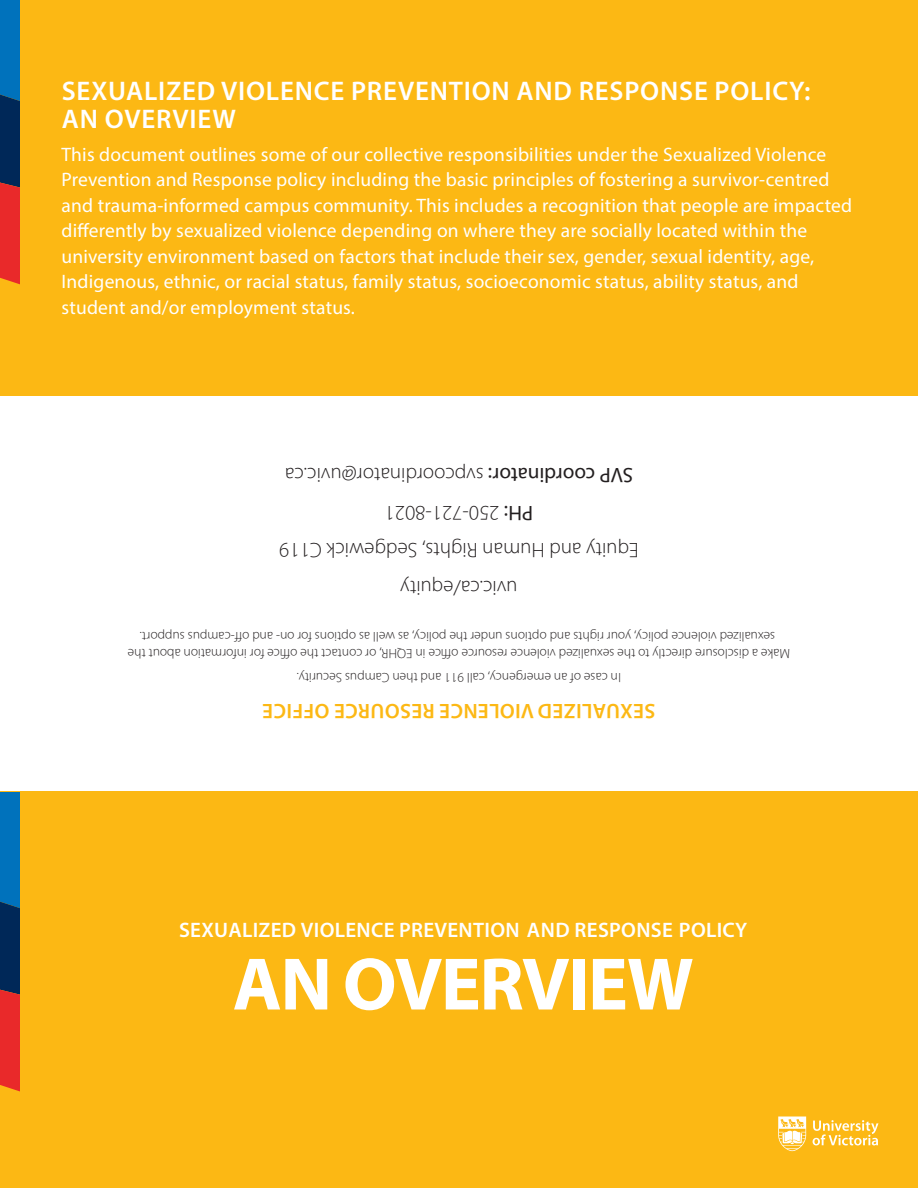
<style>
.page{position:relative;width:918px;height:1188px;background:#fff}
.page>*{position:absolute;margin:0;border:0;box-sizing:border-box;transform-origin:0 0}
.t1{font:700 75px "Myriad Pro";letter-spacing:-.02em;color:#fff}
.t2{font:600 27px/28.5px "Myriad Pro";letter-spacing:.03em;color:#fff}
.t3{font:300 21px "Myriad Pro";color:#231f20}
.t4{font:600 21px "Myriad Pro";letter-spacing:.015em;color:#fff}
.t5{font:600 21px "Myriad Pro";letter-spacing:.02em;color:#fcb814}
.t6{font:19.5px/25.5px "Myriad Pro";letter-spacing:.01em;color:#fff}
.t7{font:300 13.5px/17.2px "Myriad Pro";color:#231f20;text-align:center}
.s1{font-weight:400}
</style>
<div class="page">
<div style="left:0;top:0;width:918px;height:396px;background:#fcb814"></div>
<div style="left:0;top:791px;width:918px;height:397px;background:#fcb814"></div>
<svg style="left:778px;top:1117px;width:28px;height:34px"></svg>
<svg style="left:813px;top:1120px;width:65px;height:25px"></svg>
<svg style="left:0;top:792px;width:20px;height:300px;background:#4e466d"></svg>
<svg style="left:0;top:0;width:20px;height:285px;background:#524369"></svg>
<p class="t2" style="left:62px;top:76px;width:750px">SEXUALIZED VIOLENCE PREVENTION AND RESPONSE POLICY:<br>AN OVERVIEW</p>
<p class="t6" style="left:62px;top:141px;width:792px">This document outlines some of our collective responsibilities under the Sexualized Violence Prevention and Response policy including the basic principles of fostering a survivor-centred and trauma-informed campus community. This includes a recognition that people are impacted differently by sexualized violence depending on where they are socially located within the university environment based on factors that include their sex, gender, sexual identity, age, Indigenous, ethnic, or racial status, family status, socioeconomic status, ability status, and student and/or employment status.</p>
<p class="t3" style="left:633px;top:488px;width:350px;rotate:-180deg"><span class="s1">SVP coordinator:</span> svpcoordinator@uvic.ca</p>
<p class="t3" style="left:533px;top:526px;width:150px;rotate:-180deg"><span class="s1">PH:</span> 250-721-8021</p>
<p class="t3" style="left:639px;top:563px;width:361px;rotate:-180deg">Equity and Human Rights, Sedgewick C119</p>
<p class="t3" style="left:518px;top:601px;width:119px;rotate:-180deg">uvic.ca/equity</p>
<p class="t7" style="left:790px;top:662px;width:664px;rotate:-180deg">Make a disclosure directly to the sexualized violence resource office in EQHR, or contact the office for information about the sexualized violence policy, your rights and options under the policy, as well as options for on- and off-campus support.</p>
<p class="t7" style="left:621px;top:686px;width:326px;rotate:-180deg">In case of an emergency, call 911 and then Campus Security.</p>
<p class="t5" style="left:655px;top:724px;width:394px;rotate:-180deg">SEXUALIZED VIOLENCE RESOURCE OFFICE</p>
<p class="t4" style="left:179px;top:916px;width:570px">SEXUALIZED VIOLENCE PREVENTION AND RESPONSE POLICY</p>
<p class="t1" style="left:233px;top:935px;width:462px">AN OVERVIEW</p>
</div>
